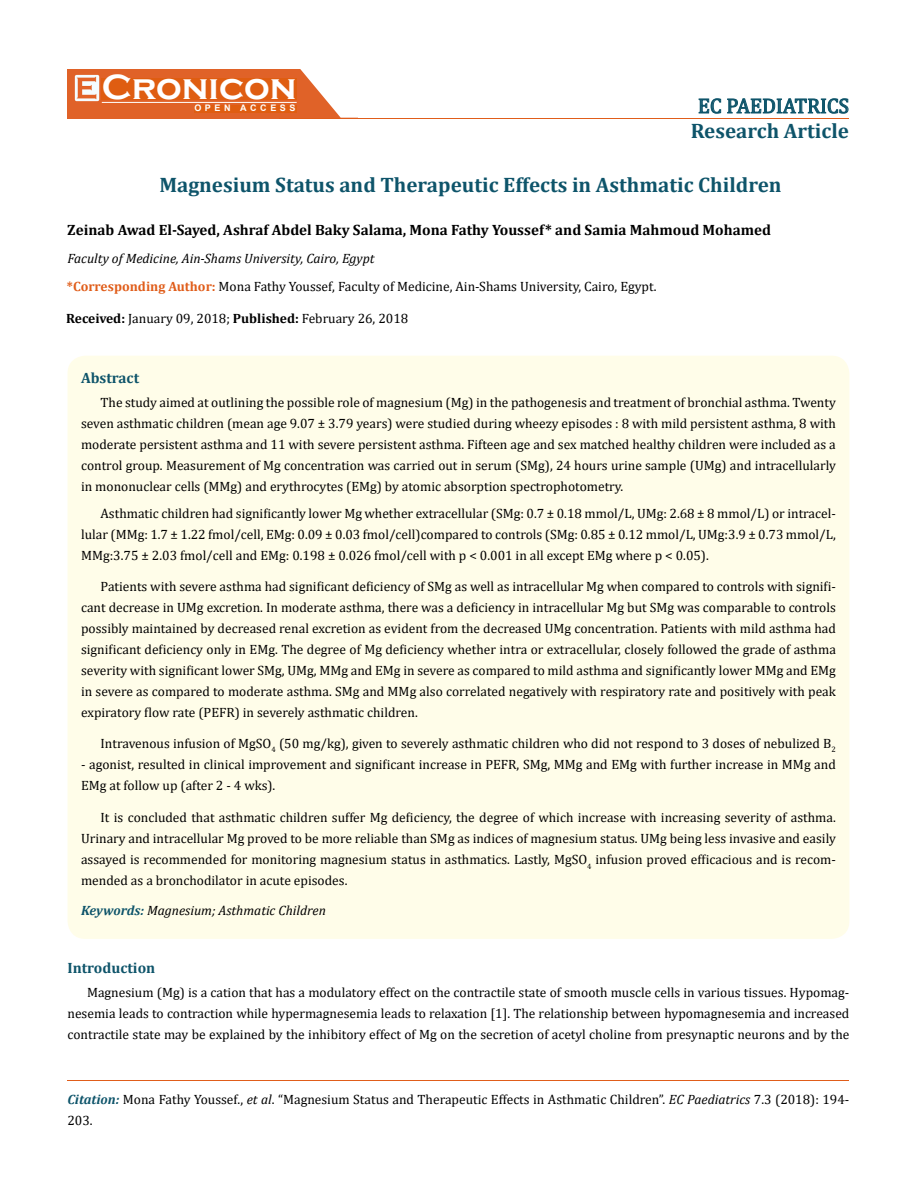
<style>
.page{position:relative;width:917px;height:1190px;background:#fff}
.page>*{position:absolute;margin:0;border:0;box-sizing:border-box;transform-origin:0 0}
.t1{font:700 36px "Copperplate Gothic";color:#fff}
.t2{font:700 21px "Cambria";color:#0e546a}
.t3{font:21px "Cambria";color:#0e546a}
.t4{font:700 15px "Cambria";color:#000}
.t5{font:700 15px "Cambria";color:#0e546a}
.t6{font:13.5px/21px "Cambria";color:#000;text-align:justify}
.t7{font:italic 13.5px "Cambria";color:#000}
.t8{font:700 9px "Arial";letter-spacing:.4em;color:#fff}
.s1{font-style:italic}
.s2{font-weight:700;color:#e05d1a}
.s3{font-weight:700}
.s4{font-weight:700;color:#0e546a}
.s5{font-weight:700;font-style:italic;color:#0e546a}
</style>
<div class="page">
<div style="left:67px;top:70px;width:290px;height:49px;background:#e06228"></div>
<svg style="left:300px;top:69px;width:58px;height:49px"></svg>
<img style="left:75px;top:75px;width:24px;height:26px">
<div style="left:102px;top:79px;width:195px;height:21px;background:#df5d11"></div>
<div style="left:194px;top:105px;width:103px;height:7px;background:#df5d11"></div>
<svg style="left:698px;top:98px;width:23px;height:16px"></svg>
<svg style="left:727px;top:98px;width:121px;height:16px"></svg>
<hr style="left:102px;top:102px;width:194px;height:1px;background:#fff">
<hr style="left:279px;top:118px;width:569px;height:1px;background:#e05d1a">
<hr style="left:67px;top:1080px;width:782px;height:1px;background:#e05d1a">
<div style="left:67px;top:356px;width:782px;height:583px;background:#fffde9;border-radius:18px"></div>
<h1 class="t1" style="left:102px;top:68px;width:196px">Cronicon</h1>
<p class="t8" style="left:194px;top:102px;width:103px">OPEN ACCESS</p>
<h2 class="t3" style="left:698px;top:93px;width:153px">EC PAEDIATRICS</h2>
<h2 class="t2" style="left:690px;top:116px;width:160px">Research Article</h2>
<h2 class="t2" style="left:159px;top:169px;width:623px">Magnesium Status and Therapeutic Effects in Asthmatic Children</h2>
<p class="t4" style="left:67px;top:219px;width:705px">Zeinab Awad El-Sayed, Ashraf Abdel Baky Salama, Mona Fathy Youssef* and Samia Mahmoud Mohamed</p>
<p class="t6" style="left:67px;top:243px;width:591px;line-height:28.8px"><span class="s1">Faculty of Medicine, Ain-Shams University, Cairo, Egypt<br></span><span class="s2">*Corresponding Author:</span> Mona Fathy Youssef, Faculty of Medicine, Ain-Shams University, Cairo, Egypt.</p>
<p class="t6" style="left:66px;top:308px;width:343px"><span class="s3">Received:</span> January 09, 2018; <span class="s3">Published:</span> February 26, 2018</p>
<p class="t5" style="left:81px;top:368px;width:60px">Abstract</p>
<p class="t6" style="left:81px;top:391px;width:756px;text-indent:19px">The study aimed at outlining the possible role of magnesium (Mg) in the pathogenesis and treatment of bronchial asthma. Twenty seven asthmatic children (mean age 9.07 ± 3.79 years) were studied during wheezy episodes : 8 with mild persistent asthma, 8 with moderate persistent asthma and 11 with severe persistent asthma. Fifteen age and sex matched healthy children were included as a control group. Measurement of Mg concentration was carried out in serum (SMg), 24 hours urine sample (UMg) and intracellularly in mononuclear cells (MMg) and erythrocytes (EMg) by atomic absorption spectrophotometry.</p>
<p class="t6" style="left:81px;top:503px;width:756px;text-indent:19px">Asthmatic children had significantly lower Mg whether extracellular (SMg: 0.7 ± 0.18 mmol/L, UMg: 2.68 ± 8 mmol/L) or intracel&shy;lular (MMg: 1.7 ± 1.22 fmol/cell, EMg: 0.09 ± 0.03 fmol/cell)compared to controls (SMg: 0.85 ± 0.12 mmol/L, UMg:3.9 ± 0.73 mmol/L, MMg:3.75 ± 2.03 fmol/cell and EMg: 0.198 ± 0.026 fmol/cell with p &lt; 0.001 in all except EMg where p &lt; 0.05).</p>
<p class="t6" style="left:81px;top:575px;width:756px;text-indent:20px">Patients with severe asthma had significant deficiency of SMg as well as intracellular Mg when compared to controls with signifi&shy;cant decrease in UMg excretion. In moderate asthma, there was a deficiency in intracellular Mg but SMg was comparable to controls possibly maintained by decreased renal excretion as evident from the decreased UMg concentration. Patients with mild asthma had significant deficiency only in EMg. The degree of Mg deficiency whether intra or extracellular, closely followed the grade of asthma severity with significant lower SMg, UMg, MMg and EMg in severe as compared to mild asthma and significantly lower MMg and EMg in severe as compared to moderate asthma. SMg and MMg also correlated negatively with respiratory rate and positively with peak expiratory flow rate (PEFR) in severely asthmatic children.</p>
<p class="t6" style="left:101px;top:732px;width:736px">Intravenous infusion of MgSO<sub>4</sub> (50 mg/kg), given to severely asthmatic children who did not respond to 3 doses of nebulized B<sub>2</sub></p>
<p class="t6" style="left:81px;top:753px;width:756px">- agonist, resulted in clinical improvement and significant increase in PEFR, SMg, MMg and EMg with further increase in MMg and<br>EMg at follow up (after 2 - 4 wks).</p>
<p class="t6" style="left:81px;top:807px;width:756px;text-indent:19px">It is concluded that asthmatic children suffer Mg deficiency, the degree of which increase with increasing severity of asthma.<br>Urinary and intracellular Mg proved to be more reliable than SMg as indices of magnesium status. UMg being less invasive and easily assayed is recommended for monitoring magnesium status in asthmatics. Lastly, MgSO<sub>4</sub> infusion proved efficacious and is recom&shy;mended as a bronchodilator in acute episodes.</p>
<p class="t7" style="left:81px;top:900px;width:246px"><span class="s4">Keywords:</span> Magnesium; Asthmatic Children</p>
<p class="t5" style="left:67px;top:957px;width:89px">Introduction</p>
<p class="t6" style="left:67px;top:981px;width:783px;text-indent:19px">Magnesium (Mg) is a cation that has a modulatory effect on the contractile state of smooth muscle cells in various tissues. Hypomag&shy;nesemia leads to contraction while hypermagnesemia leads to relaxation [1]. The relationship between hypomagnesemia and increased contractile state may be explained by the inhibitory effect of Mg on the secretion of acetyl choline from presynaptic neurons and by the</p>
<p class="t6" style="left:67px;top:1088px;width:783px"><span class="s5">Citation:</span> Mona Fathy Youssef., <span class="s1">et al</span>. “Magnesium Status and Therapeutic Effects in Asthmatic Children”. <span class="s1">EC Paediatrics</span> 7.3 (2018): 194-<br>203.</p>
</div>
